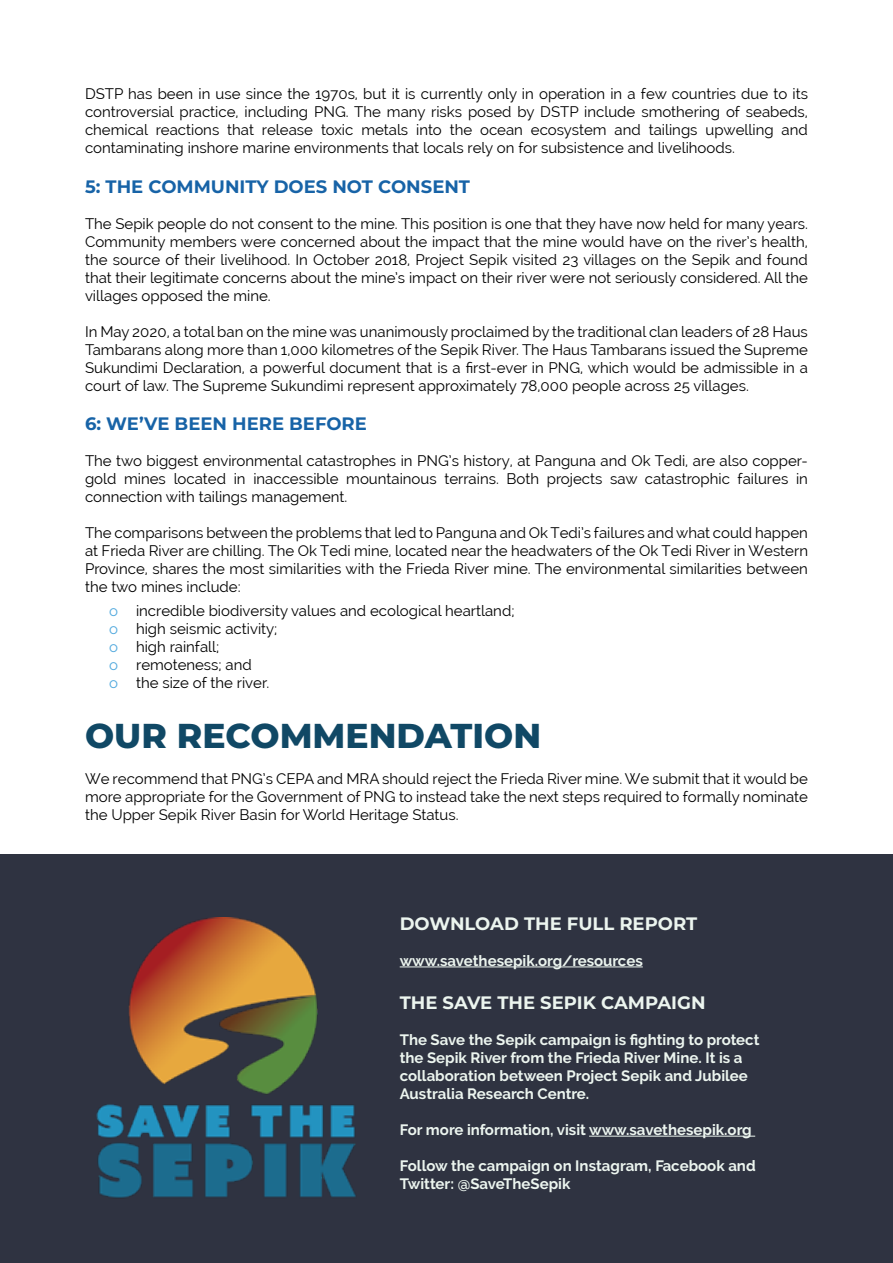
<style>
.page{position:relative;width:893px;height:1263px;background:#fff}
.page>*{position:absolute;margin:0;border:0;box-sizing:border-box;transform-origin:0 0}
.t1{font:800 34.5px "Montserrat";color:#104865}
.t2{font:700 18px "Montserrat";color:#1763a7}
.t3{font:700 18px "Montserrat";color:#ecf5ef}
.t4{font:15px/18px "Raleway";color:#000;text-align:justify}
.t5{font:700 15px/18px "Raleway";color:#ecf5ef}
.s1{color:#54aade}
</style>
<div class="page">
<div style="left:0;top:855px;width:893px;height:408px;background:#2f3341"></div>
<hr style="left:400px;top:966px;width:243px;height:1px;background:#ecf5ef">
<hr style="left:589px;top:1136px;width:166px;height:1px;background:#ecf5ef">
<img style="left:97px;top:917px;width:259px;height:281px">
<p class="t4" style="left:85px;top:85px;width:724px">DSTP has been in use since the 1970s, but it is currently only in operation in a few countries due to its controversial practice, including PNG. The many risks posed by DSTP include smothering of seabeds, chemical reactions that release toxic metals into the ocean ecosystem and tailings upwelling and contaminating inshore marine environments that locals rely on for subsistence and livelihoods.</p>
<p class="t2" style="left:85px;top:173px;width:387px">5: THE COMMUNITY DOES NOT CONSENT</p>
<p class="t4" style="left:85px;top:214px;width:724px">The Sepik people do not consent to the mine. This position is one that they have now held for many years.<br>Community members were concerned about the impact that the mine would have on the river’s health, the source of their livelihood. In October 2018, Project Sepik visited 23 villages on the Sepik and found that their legitimate concerns about the mine’s impact on their river were not seriously considered. All the villages opposed the mine.</p>
<p class="t4" style="left:85px;top:322px;width:724px">In May 2020, a total ban on the mine was unanimously proclaimed by the traditional clan leaders of 28 Haus Tambarans along more than 1,000 kilometres of the Sepik River. The Haus Tambarans issued the Supreme Sukundimi Declaration, a powerful document that is a first-ever in PNG, which would be admissible in a court of law. The Supreme Sukundimi represent approximately 78,000 people across 25 villages.</p>
<p class="t2" style="left:85px;top:411px;width:283px">6: WE’VE BEEN HERE BEFORE</p>
<p class="t4" style="left:85px;top:452px;width:724px">The two biggest environmental catastrophes in PNG’s history, at Panguna and Ok Tedi, are also copper&shy;gold mines located in inaccessible mountainous terrains. Both projects saw catastrophic failures in connection with tailings management.</p>
<p class="t4" style="left:85px;top:524px;width:724px">The comparisons between the problems that led to Panguna and Ok Tedi’s failures and what could happen at Frieda River are chilling. The Ok Tedi mine, located near the headwaters of the Ok Tedi River in Western Province, shares the most similarities with the Frieda River mine. The environmental similarities between the two mines include:</p>
<p class="t4" style="left:109px;top:602px;width:407px;text-align:left"><span class="s1">o</span> incredible biodiversity values and ecological heartland; <span class="s1">o</span> high seismic activity;<br><span class="s1">o</span> high rainfall;<br><span class="s1">o</span> remoteness; and<br><span class="s1">o</span> the size of the river.</p>
<h1 class="t1" style="left:85px;top:710px;width:458px">OUR RECOMMENDATION</h1>
<p class="t4" style="left:85px;top:769px;width:724px">We recommend that PNG’s CEPA and MRA should reject the Frieda River mine. We submit that it would be more appropriate for the Government of PNG to instead take the next steps required to formally nominate the Upper Sepik River Basin for World Heritage Status.</p>
<p class="t3" style="left:400px;top:910px;width:299px">DOWNLOAD THE FULL REPORT</p>
<p class="t5" style="left:400px;top:951px;width:245px">www.savethesepik.org/resources</p>
<p class="t3" style="left:400px;top:990px;width:307px">THE SAVE THE SEPIK CAMPAIGN</p>
<p class="t5" style="left:400px;top:1031px;width:361px">The Save the Sepik campaign is fighting to protect the Sepik River from the Frieda River Mine. It is a collaboration between Project Sepik and Jubilee Australia Research Centre.</p>
<p class="t5" style="left:400px;top:1121px;width:353px">For more information, visit www.savethesepik.org</p>
<p class="t5" style="left:400px;top:1157px;width:357px">Follow the campaign on Instagram, Facebook and<br>Twitter: @SaveTheSepik</p>
</div>
